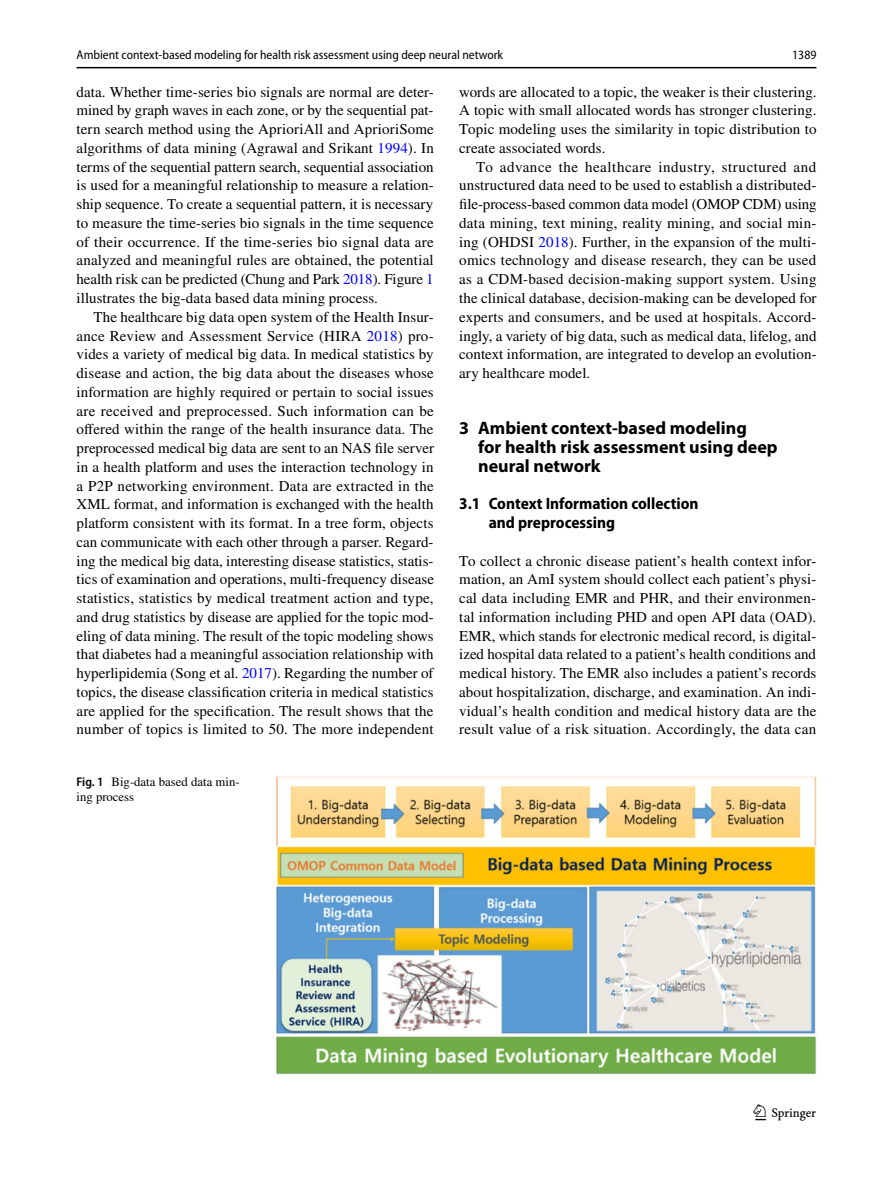
<style>
.page{position:relative;width:893px;height:1187px;background:#fff}
.page>*{position:absolute;margin:0;border:0;box-sizing:border-box;transform-origin:0 0}
.t1{font:22.5px "Springnew";color:#000}
.t2{font:700 18px/18.8px "Myriad Pro";color:#000}
.t3{font:700 semi-condensed 16.5px/18.8px "Myriad Pro";color:#000}
.t4{font:15px/18.8px "STIX";letter-spacing:.01em;color:#000;text-align:justify}
.t5{font:semi-condensed 12.75px "Myriad Pro";color:#000}
.t6{font:12.75px/15px "STIX";color:#000}
.s1{color:#00f}
.s2{font-family:"Myriad Pro";font-weight:600;font-stretch:semi-condensed}
</style>
<div class="page">
<hr style="left:77px;top:67px;width:739px;height:1px;background:#000">
<img style="left:276px;top:776px;width:540px;height:297px">
<p class="t5" style="left:77px;top:48px;width:428px">Ambient context-based modeling for health risk assessment using deep neural network</p>
<p class="t5" style="left:792px;top:48px;width:26px">1389</p>
<p class="t4" style="left:77px;top:83px;width:359px">data. Whether time-series bio signals are normal are deter&shy;mined by graph waves in each zone, or by the sequential pat&shy;tern search method using the AprioriAll and AprioriSome algorithms of data mining (Agrawal and Srikant <span class="s1">1994</span>). In terms of the sequential pattern search, sequential association is used for a meaningful relationship to measure a relation&shy;ship sequence. To create a sequential pattern, it is necessary to measure the time-series bio signals in the time sequence of their occurrence. If the time-series bio signal data are analyzed and meaningful rules are obtained, the potential health risk can be predicted (Chung and Park <span class="s1">2018</span>). Figure <span class="s1">1 </span>illustrates the big-data based data mining process.</p>
<p class="t4" style="left:77px;top:308px;width:359px;text-indent:17px">The healthcare big data open system of the Health Insur&shy;ance Review and Assessment Service (HIRA <span class="s1">2018</span>) pro&shy;vides a variety of medical big data. In medical statistics by disease and action, the big data about the diseases whose information are highly required or pertain to social issues are received and preprocessed. Such information can be offered within the range of the health insurance data. The preprocessed medical big data are sent to an NAS file server in a health platform and uses the interaction technology in a P2P networking environment. Data are extracted in the XML format, and information is exchanged with the health platform consistent with its format. In a tree form, objects can communicate with each other through a parser. Regard&shy;ing the medical big data, interesting disease statistics, statis&shy;tics of examination and operations, multi-frequency disease statistics, statistics by medical treatment action and type, and drug statistics by disease are applied for the topic mod&shy;eling of data mining. The result of the topic modeling shows that diabetes had a meaningful association relationship with hyperlipidemia (Song et al. <span class="s1">2017</span>). Regarding the number of topics, the disease classification criteria in medical statistics are applied for the specification. The result shows that the number of topics is limited to 50. The more independent</p>
<p class="t6" style="left:77px;top:774px;width:165px"><span class="s2">Fig. 1</span> Big-data based data min&shy;ing process</p>
<p class="t4" style="left:459px;top:83px;width:359px">words are allocated to a topic, the weaker is their clustering.<br>A topic with small allocated words has stronger clustering.<br>Topic modeling uses the similarity in topic distribution to create associated words.</p>
<p class="t4" style="left:459px;top:158px;width:359px;text-indent:17px">To advance the healthcare industry, structured and unstructured data need to be used to establish a distributed&shy;file-process-based common data model (OMOP CDM) using data mining, text mining, reality mining, and social min&shy;ing (OHDSI <span class="s1">2018</span>). Further, in the expansion of the multi&shy;omics technology and disease research, they can be used as a CDM-based decision-making support system. Using the clinical database, decision-making can be developed for experts and consumers, and be used at hospitals. Accord&shy;ingly, a variety of big data, such as medical data, lifelog, and context information, are integrated to develop an evolution&shy;ary healthcare model.</p>
<p class="t2" style="left:478px;top:418px;width:301px;text-indent:-19px">3 Ambient context‑based modeling<br>for health risk assessment using deep neural network</p>
<p class="t3" style="left:489px;top:494px;width:211px;text-indent:-29px">3.1 Context Information collection and preprocessing</p>
<p class="t4" style="left:459px;top:552px;width:359px">To collect a chronic disease patient’s health context infor&shy;mation, an AmI system should collect each patient’s physi&shy;cal data including EMR and PHR, and their environmen&shy;tal information including PHD and open API data (OAD).<br>EMR, which stands for electronic medical record, is digital&shy;ized hospital data related to a patient’s health conditions and medical history. The EMR also includes a patient’s records about hospitalization, discharge, and examination. An indi&shy;vidual’s health condition and medical history data are the result value of a risk situation. Accordingly, the data can</p>
<h1 class="t1" style="left:755px;top:1104px;width:62px">1 3</h1>
</div>
